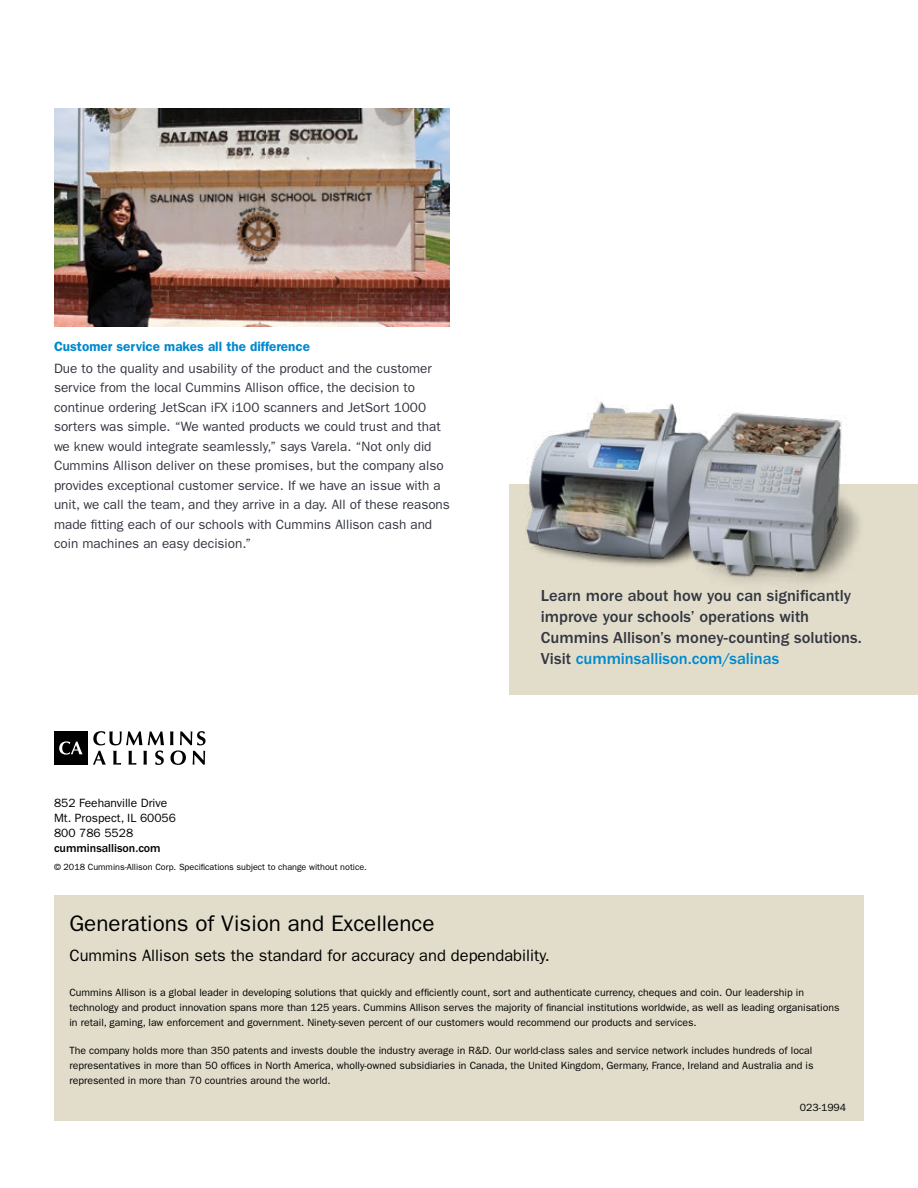
<style>
.page{position:relative;width:918px;height:1188px;background:#fff}
.page>*{position:absolute;margin:0;border:0;box-sizing:border-box;transform-origin:0 0}
.t1{font:22.5px "ITC Franklin Gothic Std";color:#000}
.t2{font:500 16.5px/21px "ITC Franklin Gothic Std";color:#343741}
.t3{font:16.5px "ITC Franklin Gothic Std";color:#000}
.t4{font:13.5px/19.5px "ITC Franklin Gothic Std";color:#343741}
.t5{font:600 13.5px "ITC Franklin Gothic Std";color:#0088ce}
.t6{font:12px/15px "ITC Franklin Gothic Std";color:#000}
.t7{font:500 12px "ITC Franklin Gothic Std";color:#000}
.t8{font:10.5px/15px "ITC Franklin Gothic Std";color:#000}
.t9{font:9px "ITC Franklin Gothic Std";color:#000}
.s1{color:#0088ce}
</style>
<div class="page">
<div style="left:54px;top:895px;width:809px;height:226px;background:#e2ddcb"></div>
<svg style="left:93px;top:731px;width:71px;height:34px"></svg>
<svg style="left:170px;top:731px;width:36px;height:34px"></svg>
<div style="left:54px;top:731px;width:33px;height:34px;background:#000"></div>
<svg style="left:59px;top:741px;width:24px;height:14px"></svg>
<div style="left:510px;top:485px;width:408px;height:210px;background:#e2ddcb"></div>
<img style="left:509px;top:401px;width:132px;height:199px">
<img style="left:641px;top:403px;width:246px;height:180px">
<img style="left:54px;top:108px;width:396px;height:218px">
<p class="t5" style="left:54px;top:338px;width:258px">Customer service makes all the difference</p>
<p class="t4" style="left:54px;top:358px;width:397px">Due to the quality and usability of the product and the customer service from the local Cummins Allison office, the decision to continue ordering JetScan iFX i100 scanners and JetSort 1000 sorters was simple. “We wanted products we could trust and that we knew would integrate seamlessly,” says Varela. “Not only did Cummins Allison deliver on these promises, but the company also provides exceptional customer service. If we have an issue with a unit, we call the team, and they arrive in a day. All of these reasons made fitting each of our schools with Cummins Allison cash and coin machines an easy decision.”</p>
<p class="t6" style="left:54px;top:796px;width:124px">852 Feehanville Drive<br>Mt. Prospect, IL 60056<br>800 786 5528</p>
<p class="t7" style="left:54px;top:841px;width:108px">cumminsallison.com</p>
<p class="t9" style="left:54px;top:862px;width:314px">© 2018 Cummins-Allison Corp. Specifications subject to change without notice.</p>
<h2 class="t2" style="left:541px;top:585px;width:323px">Learn more about how you can significantly improve your schools’ operations with Cummins Allison’s money-counting solutions.<br>Visit <span class="s1">cumminsallison.com/salinas</span></h2>
<h1 class="t1" style="left:69px;top:911px;width:367px">Generations of Vision and Excellence</h1>
<h2 class="t3" style="left:69px;top:945px;width:482px">Cummins Allison sets the standard for accuracy and dependability.</h2>
<p class="t8" style="left:69px;top:985px;width:772px">Cummins Allison is a global leader in developing solutions that quickly and efficiently count, sort and authenticate currency, cheques and coin. Our leadership in technology and product innovation spans more than 125 years. Cummins Allison serves the majority of financial institutions worldwide, as well as leading organisations in retail, gaming, law enforcement and government. Ninety-seven percent of our customers would recommend our products and services.</p>
<p class="t8" style="left:69px;top:1043px;width:746px">The company holds more than 350 patents and invests double the industry average in R&amp;D. Our world-class sales and service network includes hundreds of local representatives in more than 50 offices in North America, wholly-owned subsidiaries in Canada, the United Kingdom, Germany, France, Ireland and Australia and is represented in more than 70 countries around the world.</p>
<p class="t8" style="left:800px;top:1100px;width:48px">023-1994</p>
</div>
